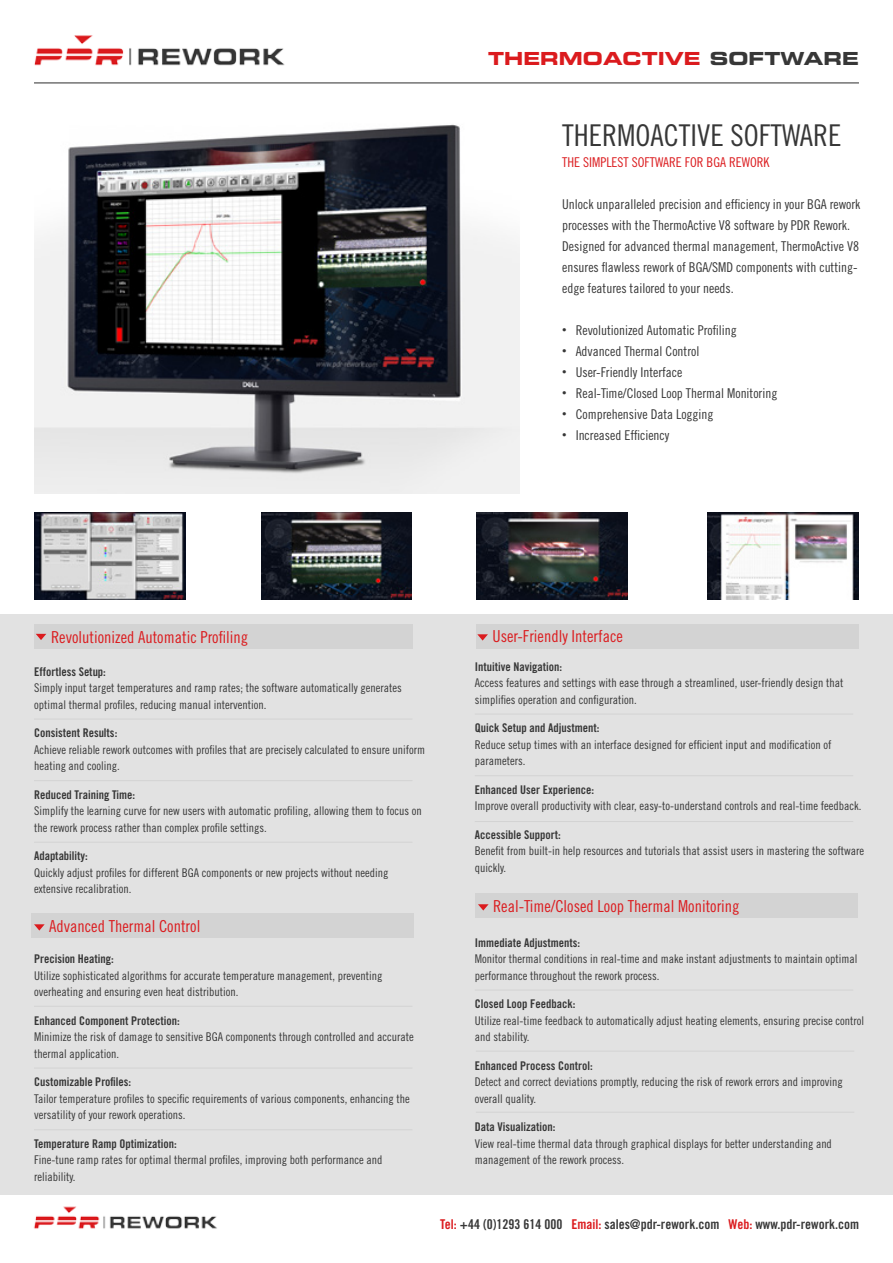
<style>
.page{position:relative;width:893px;height:1263px;background:#fff}
.page>*{position:absolute;margin:0;border:0;box-sizing:border-box;transform-origin:0 0}
.t1{font:30px "Trade Gothic LT Std Cn 18";color:#373737}
.t2{font:18px "Eurostile Bold Extended Two";color:#db1b1e}
.t3{font:16.5px "Trade Gothic LT Std Cn 18";color:#db1b1e}
.t4{font:13.5px/21px "Trade Gothic LT Std Cn 18";color:#373737}
.t5{font:13.5px "Trade Gothic LT Std Bd Cn 20";color:#373737}
.t6{font:13.5px "Trade Gothic LT Std Cn 18";color:#db1b1e}
.t7{font:12px/16.5px "Trade Gothic LT Std Cn 18";color:#373737}
.t8{font:12px "Trade Gothic LT Std Bd Cn 20";color:#373737}
.s1{color:#373737}
.s2{font-size:9px}
.s3{color:#db1b1e}
</style>
<div class="page">
<div style="left:0;top:615px;width:893px;height:580px;background:#e2e2e2"></div>
<div style="left:34px;top:624px;width:378px;height:24px;background:#d3d3d3"></div>
<img style="left:34px;top:35px;width:261px;height:49px">
<img style="left:34px;top:124px;width:485px;height:369px">
<hr style="left:34px;top:82px;width:825px;height:1px;background:#373737">
<img style="left:34px;top:512px;width:151px;height:87px">
<div style="left:31px;top:914px;width:383px;height:24px;background:#d3d3d3"></div>
<img style="left:261px;top:512px;width:150px;height:87px">
<img style="left:476px;top:512px;width:151px;height:87px">
<img style="left:708px;top:512px;width:151px;height:87px">
<hr style="left:34px;top:719px;width:378px;height:1px;background:#d3d3d3">
<hr style="left:34px;top:780px;width:378px;height:1px;background:#d3d3d3">
<hr style="left:34px;top:842px;width:378px;height:1px;background:#d3d3d3">
<img style="left:33px;top:1206px;width:184px;height:23px">
<svg style="left:36px;top:634px;width:10px;height:6px"></svg>
<svg style="left:34px;top:924px;width:11px;height:6px"></svg>
<div style="left:476px;top:624px;width:382px;height:24px;background:#d3d3d3"></div>
<svg style="left:477px;top:634px;width:11px;height:7px"></svg>
<hr style="left:34px;top:1006px;width:378px;height:1px;background:#d3d3d3">
<hr style="left:34px;top:1068px;width:378px;height:1px;background:#d3d3d3">
<hr style="left:34px;top:1129px;width:378px;height:1px;background:#d3d3d3">
<hr style="left:475px;top:714px;width:378px;height:1px;background:#d3d3d3">
<hr style="left:475px;top:775px;width:378px;height:1px;background:#d3d3d3">
<hr style="left:475px;top:821px;width:378px;height:1px;background:#d3d3d3">
<div style="left:475px;top:894px;width:382px;height:24px;background:#d3d3d3"></div>
<svg style="left:478px;top:904px;width:11px;height:6px"></svg>
<hr style="left:475px;top:990px;width:378px;height:1px;background:#d3d3d3">
<hr style="left:476px;top:1051px;width:378px;height:1px;background:#d3d3d3">
<hr style="left:476px;top:1112px;width:378px;height:1px;background:#d3d3d3">
<p class="t2" style="left:488px;top:46px;width:372px">THERMOACTIVE <span class="s1">SOFTWARE</span></p>
<p class="t1" style="left:562px;top:117px;width:281px">THERMOACTIVE SOFTWARE</p>
<p class="t6" style="left:562px;top:154px;width:209px">THE SIMPLEST SOFTWARE FOR BGA REWORK</p>
<p class="t4" style="left:562px;top:193px;width:300px">Unlock unparalleled precision and efficiency in your BGA rework processes with the ThermoActive V8 software by PDR Rework.<br>Designed for advanced thermal management, ThermoActive V8 ensures flawless rework of BGA/SMD components with cutting&shy;edge features tailored to your needs.</p>
<p class="t4" style="left:562px;top:319px;width:176px"><span class="s2">•</span> Revolutionized Automatic Profiling</p>
<p class="t4" style="left:562px;top:340px;width:139px"><span class="s2">•</span> Advanced Thermal Control</p>
<p class="t4" style="left:562px;top:361px;width:122px"><span class="s2">•</span> User-Friendly Interface</p>
<p class="t4" style="left:562px;top:382px;width:217px"><span class="s2">•</span> Real-Time/Closed Loop Thermal Monitoring</p>
<p class="t4" style="left:562px;top:403px;width:153px"><span class="s2">•</span> Comprehensive Data Logging</p>
<p class="t4" style="left:562px;top:424px;width:109px"><span class="s2">•</span> Increased Efficiency</p>
<p class="t3" style="left:51px;top:627px;width:199px">Revolutionized Automatic Profiling</p>
<p class="t8" style="left:34px;top:664px;width:73px">Effortless Setup:</p>
<p class="t7" style="left:34px;top:679px;width:369px">Simply input target temperatures and ramp rates; the software automatically generates optimal thermal profiles, reducing manual intervention.</p>
<p class="t8" style="left:34px;top:725px;width:85px">Consistent Results:</p>
<p class="t7" style="left:34px;top:741px;width:393px">Achieve reliable rework outcomes with profiles that are precisely calculated to ensure uniform heating and cooling.</p>
<p class="t8" style="left:34px;top:787px;width:103px">Reduced Training Time:</p>
<p class="t7" style="left:34px;top:802px;width:389px">Simplify the learning curve for new users with automatic profiling, allowing them to focus on the rework process rather than complex profile settings.</p>
<p class="t8" style="left:34px;top:848px;width:55px">Adaptability:</p>
<p class="t7" style="left:34px;top:864px;width:356px">Quickly adjust profiles for different BGA components or new projects without needing extensive recalibration.</p>
<p class="t3" style="left:49px;top:916px;width:153px">Advanced Thermal Control</p>
<p class="t8" style="left:34px;top:951px;width:81px">Precision Heating:</p>
<p class="t7" style="left:34px;top:967px;width:350px">Utilize sophisticated algorithms for accurate temperature management, preventing overheating and ensuring even heat distribution.</p>
<p class="t8" style="left:34px;top:1013px;width:147px">Enhanced Component Protection:</p>
<p class="t7" style="left:34px;top:1028px;width:381px">Minimize the risk of damage to sensitive BGA components through controlled and accurate thermal application.</p>
<p class="t8" style="left:34px;top:1074px;width:99px">Customizable Profiles:</p>
<p class="t7" style="left:34px;top:1090px;width:377px">Tailor temperature profiles to specific requirements of various components, enhancing the versatility of your rework operations.</p>
<p class="t8" style="left:34px;top:1136px;width:144px">Temperature Ramp Optimization:</p>
<p class="t7" style="left:34px;top:1151px;width:350px">Fine-tune ramp rates for optimal thermal profiles, improving both performance and reliability.</p>
<p class="t3" style="left:492px;top:626px;width:132px">User-Friendly Interface</p>
<p class="t8" style="left:475px;top:659px;width:89px">Intuitive Navigation:</p>
<p class="t7" style="left:475px;top:675px;width:370px">Access features and settings with ease through a streamlined, user-friendly design that simplifies operation and configuration.</p>
<p class="t8" style="left:475px;top:721px;width:126px">Quick Setup and Adjustment:</p>
<p class="t7" style="left:475px;top:736px;width:358px">Reduce setup times with an interface designed for efficient input and modification of parameters.</p>
<p class="t8" style="left:475px;top:782px;width:121px">Enhanced User Experience:</p>
<p class="t7" style="left:475px;top:798px;width:388px">Improve overall productivity with clear, easy-to-understand controls and real-time feedback.</p>
<p class="t8" style="left:475px;top:827px;width:87px">Accessible Support:</p>
<p class="t7" style="left:475px;top:843px;width:391px">Benefit from built-in help resources and tutorials that assist users in mastering the software quickly.</p>
<p class="t3" style="left:493px;top:896px;width:248px">Real-Time/Closed Loop Thermal Monitoring</p>
<p class="t8" style="left:475px;top:935px;width:107px">Immediate Adjustments:</p>
<p class="t7" style="left:475px;top:950px;width:384px">Monitor thermal conditions in real-time and make instant adjustments to maintain optimal performance throughout the rework process.</p>
<p class="t8" style="left:475px;top:996px;width:102px">Closed Loop Feedback:</p>
<p class="t7" style="left:475px;top:1012px;width:391px">Utilize real-time feedback to automatically adjust heating elements, ensuring precise control and stability.</p>
<p class="t8" style="left:475px;top:1058px;width:119px">Enhanced Process Control:</p>
<p class="t7" style="left:475px;top:1073px;width:370px">Detect and correct deviations promptly, reducing the risk of rework errors and improving overall quality.</p>
<p class="t8" style="left:475px;top:1119px;width:82px">Data Visualization:</p>
<p class="t7" style="left:475px;top:1135px;width:359px">View real-time thermal data through graphical displays for better understanding and management of the rework process.</p>
<p class="t5" style="left:440px;top:1216px;width:420px"><span class="s3">Tel:</span> +44 (0)1293 614 000 <span class="s3">Email:</span> sales@pdr-rework.com <span class="s3">Web:</span> www.pdr-rework.com</p>
</div>
